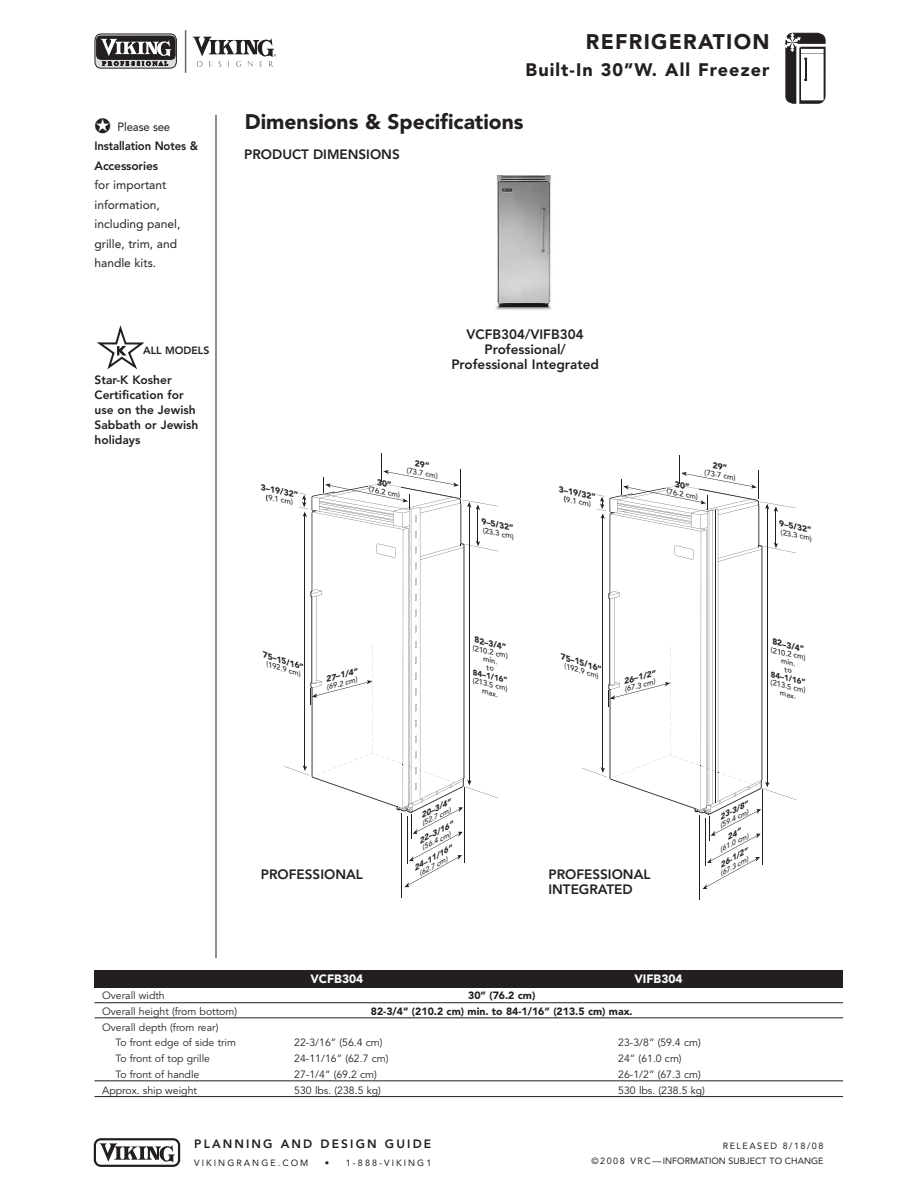
<style>
.page{position:relative;width:918px;height:1188px;background:#fff}
.page>*{position:absolute;margin:0;border:0;box-sizing:border-box;transform-origin:0 0}
.t1{font:900 21px "Avenir";color:#231f20}
.t2{font:900 21px "Avenir";letter-spacing:.06em;color:#231f20}
.t3{font:900 18px "Avenir";letter-spacing:.06em;color:#231f20}
.t4{font:800 13.5px/15px "Avenir";color:#231f20;text-align:center}
.t5{font:12px/19.5px "Avenir";color:#231f20}
.t6{font:800 12px/15px "Avenir";color:#231f20}
.t7{font:800 12px/19.5px "Avenir";color:#231f20;scale:.95 1}
.t8{font:800 12px "Avenir";letter-spacing:.175em;color:#231f20}
.t9{font:900 12px "Avenir";color:#fff}
.t10{font:10.5px/15.8px "Avenir";color:#231f20}
.t11{font:900 10.5px "Avenir";color:#231f20}
.t12{font:800 10.5px "Avenir";color:#231f20}
.t13{font:9px/15px "Avenir";color:#231f20;text-align:right}
.t14{font:9px "Avenir";letter-spacing:.23em;color:#231f20}
.t15{font:italic 900 8.4px "Avenir";color:#231f20}
.t16{font:italic 900 8.25px "Avenir";color:#231f20;scale:1.05 1}
.t17{font:italic 900 8.25px "Avenir";color:#231f20;scale:1.04 1}
.t18{font:italic 900 7.95px "Avenir";color:#231f20}
.t19{font:italic 900 7.8px "Avenir";color:#231f20;scale:1.12 1}
.t20{font:italic 900 7.65px "Avenir";color:#231f20;scale:1.13 1}
.t21{font:italic 900 7.65px "Avenir";color:#231f20;scale:1.12 1}
.t22{font:italic 500 7.5px/7.9px "Avenir";color:#231f20;text-align:center}
.t23{font:italic 500 7.35px "Avenir";color:#231f20;scale:1.05 1}
.t24{font:italic 500 7.35px "Avenir";color:#231f20;scale:1.04 1}
.t25{font:italic 500 6.9px "Avenir";color:#231f20;scale:1.12 1}
.t26{font:italic 500 6.75px "Avenir";color:#231f20;scale:1.13 1}
.s1{font-weight:400}
.s2{font-weight:900}
.s3{font-size:7.2px}
</style>
<div class="page">
<hr style="left:185px;top:30px;width:1px;height:43px;background:#6c6d70">
<svg style="left:95px;top:33px;width:82px;height:36px"></svg>
<svg style="left:192px;top:37px;width:84px;height:30px"></svg>
<svg style="left:785px;top:33px;width:40px;height:71px"></svg>
<svg style="left:94px;top:1138px;width:86px;height:29px"></svg>
<img style="left:495px;top:176px;width:57px;height:134px">
<hr style="left:216px;top:115px;width:1px;height:843px;background:#231f20">
<hr style="left:402px;top:813px;width:1px;height:85px;background:#231f20">
<svg style="left:97px;top:326px;width:48px;height:44px"></svg>
<div style="left:94px;top:970px;width:749px;height:18px;background:#231f20"></div>
<hr style="left:94px;top:1002px;width:749px;height:1px;background:#231f20">
<hr style="left:94px;top:1018px;width:749px;height:1px;background:#231f20">
<hr style="left:94px;top:1081px;width:749px;height:1px;background:#231f20">
<hr style="left:94px;top:1096px;width:749px;height:1px;background:#231f20">
<hr style="left:700px;top:815px;width:1px;height:85px;background:#231f20">
<svg style="left:284px;top:454px;width:215px;height:433px"></svg>
<svg style="left:582px;top:455px;width:215px;height:434px"></svg>
<p class="t7" style="left:94px;top:118px;width:111px">✪ <span class="s1">Please see<br></span>Installation Notes &amp;<br>Accessories</p>
<p class="t5" style="left:94px;top:176px;width:87px">for important information, including panel, grille, trim, and handle kits.</p>
<p class="t12" style="left:143px;top:346px;width:68px">ALL MODELS</p>
<p class="t6" style="left:94px;top:373px;width:106px">Star-K Kosher<br>Certification for use on the Jewish<br>Sabbath or Jewish holidays</p>
<h1 class="t2" style="left:586px;top:33px;width:185px">REFRIGERATION</h1>
<h2 class="t3" style="left:526px;top:62px;width:245px">Built-In 30”W. All Freezer</h2>
<h1 class="t1" style="left:245px;top:113px;width:280px">Dimensions &amp; Specifications</h1>
<p class="t4" style="left:244px;top:148px;width:157px">PRODUCT DIMENSIONS</p>
<p class="t15" style="left:262px;top:484px;width:39px;rotate:11deg">3–19/32”</p>
<p class="t22" style="left:267px;top:494px;width:29px;rotate:11deg"><span class="s2">(</span>9.1 cm)</p>
<p class="t4" style="left:451px;top:328px;width:149px">VCFB304/VIFB304<br>Professional/<br>Professional Integrated</p>
<p class="t22" style="left:408px;top:467px;width:33px;rotate:10deg">(73.7 cm)</p>
<p class="t22" style="left:370px;top:486px;width:33px;rotate:11deg">(76.2 cm)</p>
<p class="t17" style="left:483px;top:518px;width:33px;rotate:11deg">9–5/32”</p>
<p class="t24" style="left:484px;top:527px;width:32px;rotate:11deg">(23.3 cm)</p>
<p class="t15" style="left:560px;top:486px;width:39px;rotate:11deg">3–19/32”</p>
<p class="t22" style="left:565px;top:496px;width:29px;rotate:11deg"><span class="s2">(</span>9.1 cm)</p>
<p class="t22" style="left:706px;top:469px;width:33px;rotate:10deg">(73.7 cm)</p>
<p class="t22" style="left:668px;top:487px;width:33px;rotate:11deg">(76.2 cm)</p>
<p class="t17" style="left:781px;top:520px;width:33px;rotate:11deg">9–5/32”</p>
<p class="t24" style="left:782px;top:529px;width:32px;rotate:11deg">(23.3 cm)</p>
<p class="t16" style="left:265px;top:651px;width:42px;rotate:17deg">75–15/16”</p>
<p class="t23" style="left:268px;top:661px;width:36px;rotate:17deg">(192.9 cm<span class="s3">)</span></p>
<p class="t15" style="left:325px;top:676px;width:34px;rotate:-15deg">27–1/4”</p>
<p class="t22" style="left:326px;top:684px;width:33px;rotate:-15deg">(69.2 cm)</p>
<p class="t15" style="left:476px;top:636px;width:34px;rotate:13deg">82–3/4”</p>
<p class="t22" style="left:484px;top:655px;width:16px;rotate:13deg">min. to</p>
<p class="t22" style="left:474px;top:677px;width:37px;rotate:13deg">(213.5 cm)</p>
<p class="t22" style="left:474px;top:645px;width:37px;rotate:13deg">(210.2 cm)</p>
<p class="t18" style="left:474px;top:669px;width:37px;rotate:13deg">84–1/16”</p>
<p class="t22" style="left:483px;top:687px;width:18px;rotate:13deg">max.</p>
<p class="t16" style="left:563px;top:653px;width:42px;rotate:17deg">75–15/16”</p>
<p class="t23" style="left:566px;top:663px;width:36px;rotate:17deg">(192.9 cm<span class="s3">)</span></p>
<p class="t15" style="left:623px;top:678px;width:34px;rotate:-15deg">26–1/2”</p>
<p class="t22" style="left:623px;top:686px;width:33px;rotate:-15deg">(67.3 cm)</p>
<p class="t15" style="left:774px;top:638px;width:34px;rotate:13deg">82–3/4”</p>
<p class="t22" style="left:782px;top:657px;width:16px;rotate:13deg">min. to</p>
<p class="t22" style="left:772px;top:679px;width:37px;rotate:13deg">(213.5 cm)</p>
<p class="t22" style="left:772px;top:646px;width:37px;rotate:13deg">(210.2 cm)</p>
<p class="t18" style="left:772px;top:671px;width:37px;rotate:13deg">84–1/16”</p>
<p class="t22" style="left:781px;top:689px;width:18px;rotate:13deg">max.</p>
<p class="t4" style="left:261px;top:868px;width:103px">PROFESSIONAL</p>
<p class="t21" style="left:420px;top:813px;width:31px;rotate:-27deg">20–3/4”</p>
<p class="t25" style="left:420px;top:822px;width:30px;rotate:-27deg">(52.7 cm)</p>
<p class="t19" style="left:417px;top:838px;width:35px;rotate:-27deg">22–3/16”</p>
<p class="t25" style="left:421px;top:846px;width:30px;rotate:-27deg">(56.4 cm)</p>
<p class="t20" style="left:412px;top:866px;width:40px;rotate:-29deg">24–11/16”</p>
<p class="t26" style="left:418px;top:872px;width:29px;rotate:-29deg">(62.7 cm)</p>
<p class="t4" style="left:548px;top:868px;width:103px;text-align:left">PROFESSIONAL<br>INTEGRATED</p>
<p class="t9" style="left:310px;top:974px;width:54px">VCFB304</p>
<p class="t9" style="left:634px;top:974px;width:50px">VIFB304</p>
<p class="t21" style="left:718px;top:815px;width:29px;rotate:-27deg">23-3/8”</p>
<p class="t25" style="left:718px;top:823px;width:30px;rotate:-27deg">(59.4 cm)</p>
<p class="t25" style="left:719px;top:848px;width:30px;rotate:-27deg">(61.0 cm)</p>
<p class="t20" style="left:718px;top:863px;width:29px;rotate:-29deg">26-1/2”</p>
<p class="t26" style="left:719px;top:871px;width:29px;rotate:-29deg">(67.3 cm)</p>
<p class="t10" style="left:102px;top:988px;width:64px">Overall width</p>
<p class="t11" style="left:468px;top:991px;width:69px">30” (76.2 cm)</p>
<p class="t10" style="left:102px;top:1004px;width:136px">Overall height (from bottom)</p>
<p class="t11" style="left:371px;top:1007px;width:263px">82-3/4” (210.2 cm) min. to 84-1/16” (213.5 cm) max.</p>
<p class="t10" style="left:116px;top:1020px;width:122px;text-indent:-13px">Overall depth (from rear)<br>To front edge of side trim</p>
<p class="t10" style="left:294px;top:1036px;width:90px">22-3/16” (56.4 cm)</p>
<p class="t10" style="left:618px;top:1036px;width:84px">23-3/8” (59.4 cm)</p>
<p class="t10" style="left:116px;top:1051px;width:96px">To front of top grille</p>
<p class="t10" style="left:294px;top:1051px;width:96px">24-11/16” (62.7 cm)</p>
<p class="t10" style="left:618px;top:1051px;width:65px">24” (61.0 cm)</p>
<p class="t10" style="left:116px;top:1067px;width:85px">To front of handle</p>
<p class="t10" style="left:294px;top:1067px;width:84px">27-1/4” (69.2 cm)</p>
<p class="t10" style="left:618px;top:1067px;width:84px">26-1/2” (67.3 cm)</p>
<p class="t10" style="left:102px;top:1083px;width:96px">Approx. ship weight</p>
<p class="t10" style="left:294px;top:1083px;width:88px">530 lbs. (238.5 kg)</p>
<p class="t10" style="left:618px;top:1083px;width:88px">530 lbs. (238.5 kg)</p>
<p class="t8" style="left:194px;top:1139px;width:238px">PLANNING AND DESIGN GUIDE</p>
<p class="t14" style="left:194px;top:1159px;width:116px">VIKINGRANGE.COM</p>
<p class="t14" style="left:325px;top:1159px;width:108px">• 1-888-VIKING1</p>
<p class="t13" style="left:592px;top:1139px;width:233px">RELEASED 8/18/08<br>© 2 0 0 8 V R C — INFORMATION SUBJECT TO CHANGE</p>
</div>
